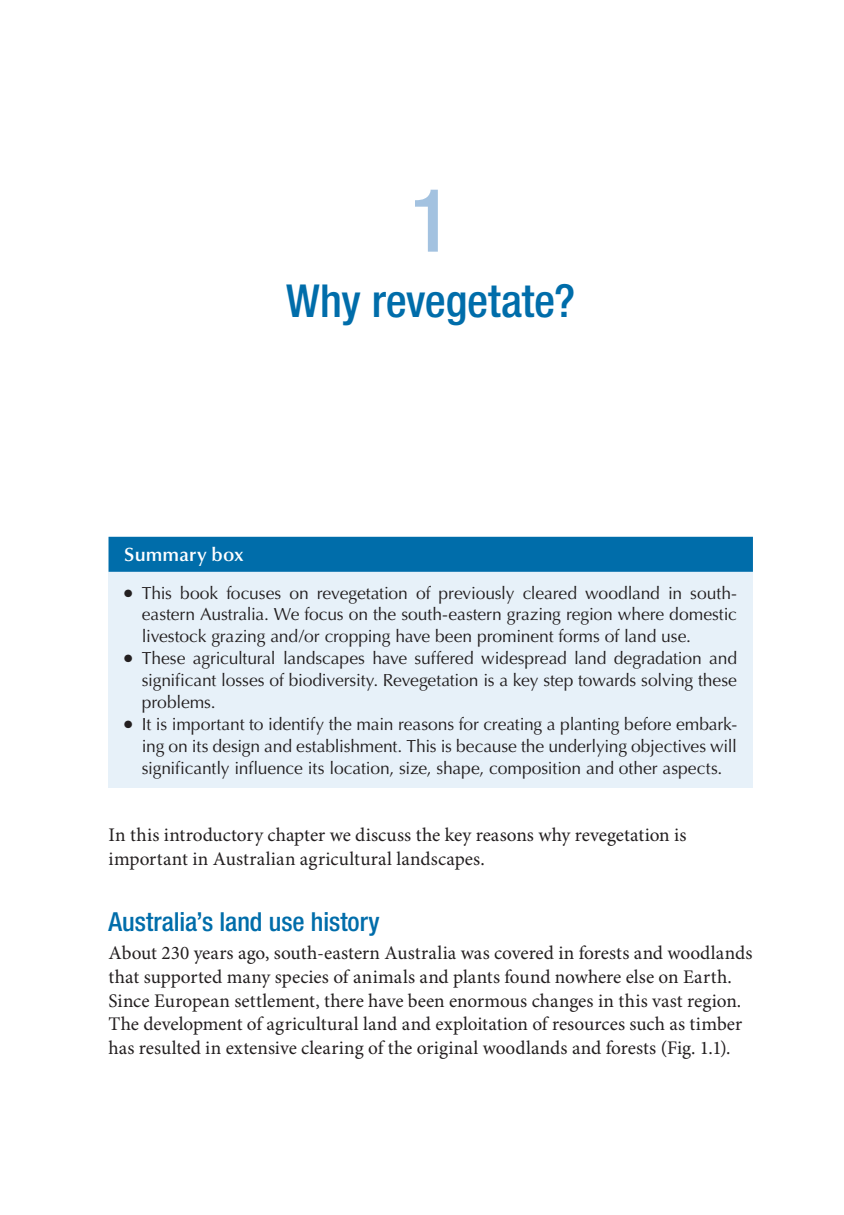
<style>
.page{position:relative;width:844px;height:1215px;background:#fff}
.page>*{position:absolute;margin:0;border:0;box-sizing:border-box;transform-origin:0 0}
.t1{font:500 condensed 87.5px "Helvetica Neue LT Std";color:#a3c2e0}
.t2{font:500 condensed 45.5px "Helvetica Neue LT Std";letter-spacing:-.005em;color:#006daa}
.t3{font:500 condensed 26.25px "Helvetica Neue LT Std";color:#006daa}
.t4{font:19.25px/23.6px "Minion Pro";letter-spacing:.005em;color:#231f20}
.t5{font:600 19.25px "Optima";letter-spacing:.005em;color:#fff}
.t6{font:17.5px/21.9px "Optima";letter-spacing:-.005em;color:#231f20;text-align:justify}
</style>
<div class="page">
<div style="left:108px;top:537px;width:644px;height:251px;background:#e7f1f9"></div>
<div style="left:108px;top:537px;width:644px;height:35px;background:#006daa"></div>
<h1 class="t1" style="left:410px;top:168px;width:43px">1</h1>
<h2 class="t2" style="left:286px;top:274px;width:291px">Why revegetate?</h2>
<p class="t5" style="left:124px;top:543px;width:121px">Summary box</p>
<p class="t6" style="left:142px;top:582px;width:596px;text-indent:-18px">● This book focuses on revegetation of previously cleared woodland in south&shy;eastern Australia. We focus on the south-eastern grazing region where domestic livestock grazing and/or cropping have been prominent forms of land use.</p>
<p class="t6" style="left:142px;top:647px;width:596px;text-indent:-18px">● These agricultural landscapes have suffered widespread land degradation and significant losses of biodiversity. Revegetation is a key step towards solving these problems.</p>
<p class="t6" style="left:142px;top:713px;width:596px;text-indent:-18px">● It is important to identify the main reasons for creating a planting before embark&shy;ing on its design and establishment. This is because the underlying objectives will significantly influence its location, size, shape, composition and other aspects.</p>
<p class="t4" style="left:108px;top:824px;width:579px">In this introductory chapter we discuss the key reasons why revegetation is important in Australian agricultural landscapes.</p>
<h3 class="t3" style="left:108px;top:905px;width:273px">Australia’s land use history</h3>
<p class="t4" style="left:108px;top:942px;width:645px">About 230 years ago, south-eastern Australia was covered in forests and woodlands that supported many species of animals and plants found nowhere else on Earth.<br>Since European settlement, there have been enormous changes in this vast region.<br>The development of agricultural land and exploitation of resources such as timber has resulted in extensive clearing of the original woodlands and forests (Fig. 1.1).</p>
</div>
